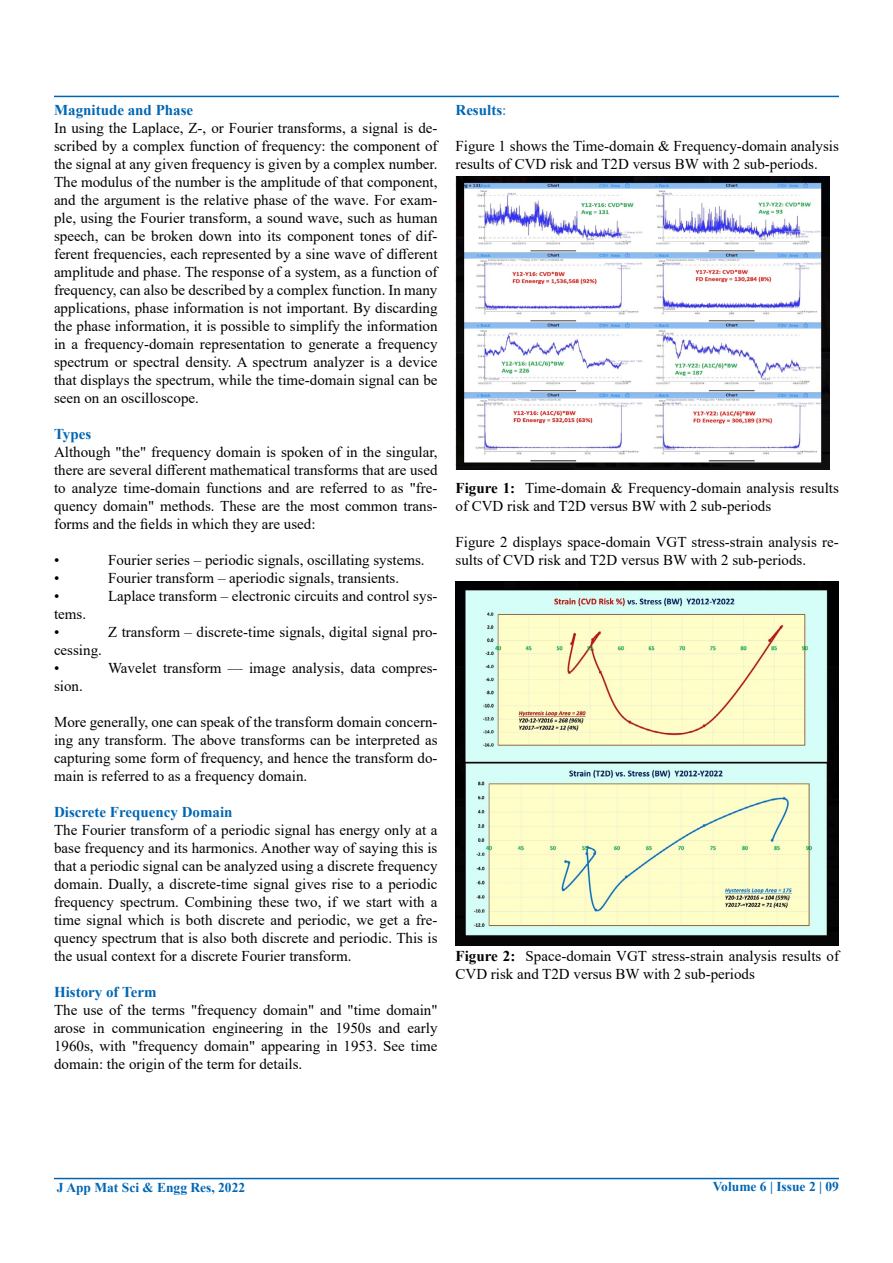
<style>
.page{position:relative;width:893px;height:1263px;background:#fff}
.page>*{position:absolute;margin:0;border:0;box-sizing:border-box;transform-origin:0 0}
.t1{font:15px/18px "Times New Roman";color:#000}
.t2{font:700 15px "Times New Roman";color:#0066b3}
.t3{font:700 13.5px "Times New Roman";color:#0066b3}
.s1{font-weight:400}
.s2{font-weight:700}
</style>
<div class="page">
<hr style="left:54px;top:1178px;width:785px;height:1px;background:#0066b3">
<hr style="left:54px;top:96px;width:785px;height:1px;background:#0066b3">
<img style="left:455px;top:177px;width:374px;height:293px">
<img style="left:455px;top:582px;width:384px;height:364px">
<p class="t2" style="left:54px;top:99px;width:141px">Magnitude and Phase</p>
<p class="t1" style="left:54px;top:118px;width:385px;text-align:justify">In using the Laplace, Z-, or Fourier transforms, a signal is de&shy;scribed by a complex function of frequency: the component of the signal at any given frequency is given by a complex number.<br>The modulus of the number is the amplitude of that component, and the argument is the relative phase of the wave. For exam&shy;ple, using the Fourier transform, a sound wave, such as human speech, can be broken down into its component tones of dif&shy;ferent frequencies, each represented by a sine wave of different amplitude and phase. The response of a system, as a function of frequency, can also be described by a complex function. In many applications, phase information is not important. By discarding the phase information, it is possible to simplify the information in a frequency-domain representation to generate a frequency spectrum or spectral density. A spectrum analyzer is a device that displays the spectrum, while the time-domain signal can be seen on an oscilloscope.</p>
<p class="t2" style="left:54px;top:423px;width:39px">Types</p>
<p class="t1" style="left:54px;top:442px;width:385px;text-align:justify">Although "the" frequency domain is spoken of in the singular, there are several different mathematical transforms that are used to analyze time-domain functions and are referred to as "fre&shy;quency domain" methods. These are the most common trans&shy;forms and the fields in which they are used:</p>
<p class="t1" style="left:54px;top:550px;width:7px">•</p>
<p class="t1" style="left:108px;top:550px;width:318px">Fourier series – periodic signals, oscillating systems.</p>
<p class="t1" style="left:54px;top:568px;width:7px">•</p>
<p class="t1" style="left:108px;top:568px;width:293px">Fourier transform – aperiodic signals, transients.</p>
<p class="t1" style="left:54px;top:586px;width:7px">•</p>
<p class="t1" style="left:108px;top:586px;width:331px">Laplace transform – electronic circuits and control sys-</p>
<p class="t1" style="left:54px;top:604px;width:34px">tems. •</p>
<p class="t1" style="left:108px;top:622px;width:331px">Z transform – discrete-time signals, digital signal pro-</p>
<p class="t1" style="left:54px;top:640px;width:49px">cessing. •</p>
<p class="t1" style="left:108px;top:658px;width:331px">Wavelet transform — image analysis, data compres-</p>
<p class="t1" style="left:54px;top:676px;width:30px">sion.</p>
<p class="t1" style="left:54px;top:712px;width:385px;text-align:justify">More generally, one can speak of the transform domain concern&shy;ing any transform. The above transforms can be interpreted as capturing some form of frequency, and hence the transform do&shy;main is referred to as a frequency domain.</p>
<p class="t2" style="left:54px;top:801px;width:180px">Discrete Frequency Domain</p>
<p class="t1" style="left:54px;top:820px;width:385px;text-align:justify">The Fourier transform of a periodic signal has energy only at a base frequency and its harmonics. Another way of saying this is that a periodic signal can be analyzed using a discrete frequency domain. Dually, a discrete-time signal gives rise to a periodic frequency spectrum. Combining these two, if we start with a time signal which is both discrete and periodic, we get a fre&shy;quency spectrum that is also both discrete and periodic. This is the usual context for a discrete Fourier transform.</p>
<p class="t2" style="left:54px;top:981px;width:104px">History of Term</p>
<p class="t1" style="left:54px;top:1000px;width:385px;text-align:justify">The use of the terms "frequency domain" and "time domain" arose in communication engineering in the 1950s and early 1960s, with "frequency domain" appearing in 1953. See time domain: the origin of the term for details.</p>
<p class="t2" style="left:455px;top:99px;width:52px">Results<span class="s1">:</span></p>
<p class="t1" style="left:455px;top:137px;width:385px">Figure 1 shows the Time-domain &amp; Frequency-domain analysis results of CVD risk and T2D versus BW with 2 sub-periods.</p>
<p class="t1" style="left:455px;top:479px;width:385px"><span class="s2">Figure 1:</span> Time-domain &amp; Frequency-domain analysis results of CVD risk and T2D versus BW with 2 sub-periods</p>
<p class="t1" style="left:455px;top:533px;width:385px">Figure 2 displays space-domain VGT stress-strain analysis re&shy;sults of CVD risk and T2D versus BW with 2 sub-periods.</p>
<p class="t1" style="left:455px;top:947px;width:385px"><span class="s2">Figure 2:</span> Space-domain VGT stress-strain analysis results of<br>CVD risk and T2D versus BW with 2 sub-periods</p>
<p class="t3" style="left:57px;top:1178px;width:190px">J App Mat Sci &amp; Engg Res, 2022</p>
<p class="t3" style="left:713px;top:1177px;width:128px">Volume 6 | Issue 2 | 09</p>
</div>
